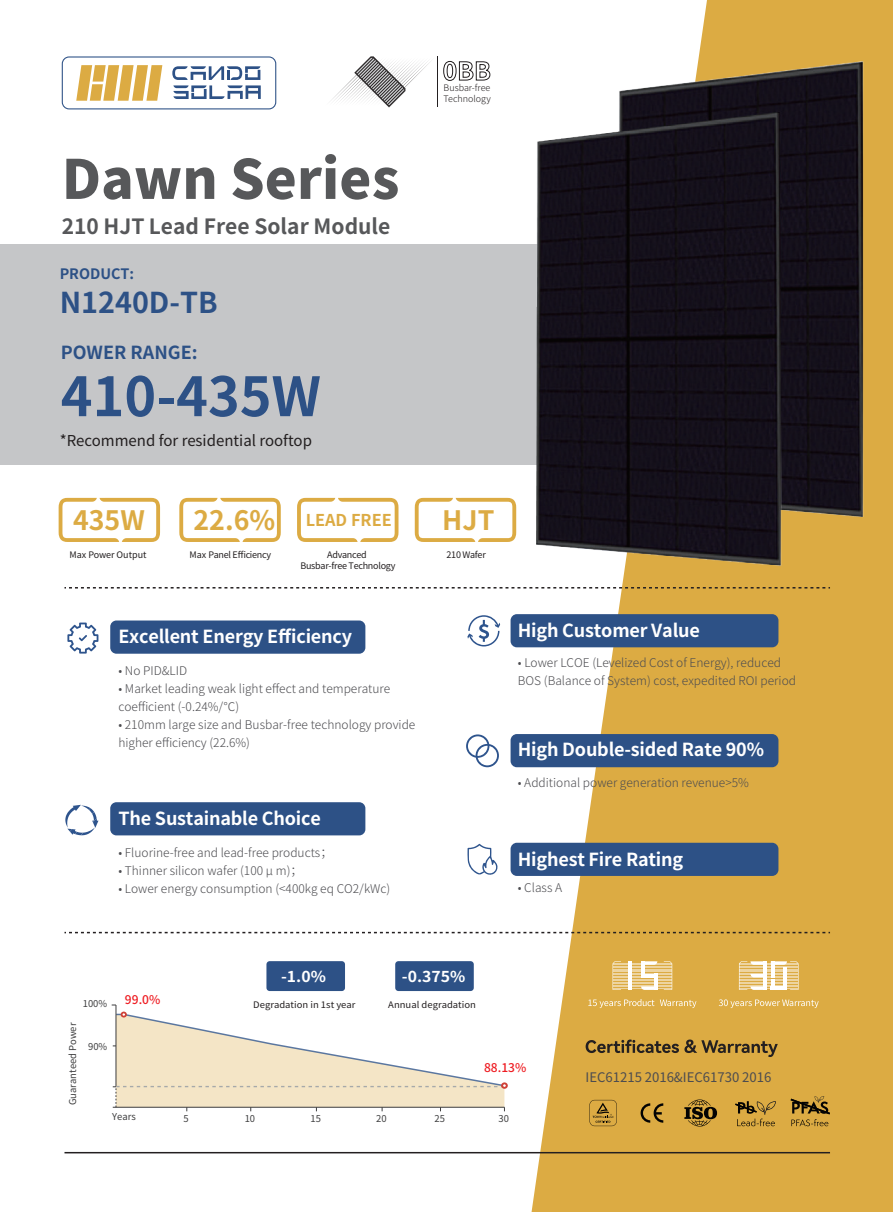
<style>
.page{position:relative;width:893px;height:1212px;background:#fff}
.page>*{position:absolute;margin:0;border:0;box-sizing:border-box;transform-origin:0 0}
.t1{font:800 54px "Source Han Sans CN";color:#57585a}
.t2{font:700 54px "Source Han Sans CN";color:#2d5186}
.t3{font:700 28.8px "Source Han Sans CN";color:#2d5186}
.t4{font:700 26.7px "Source Han Sans CN";color:#dcab43}
.t5{font:700 21px "Source Han Sans CN";color:#57585a}
.t6{font:700 18px "Source Han Sans CN";letter-spacing:-.01em;color:#fff}
.t7{font:700 18px "Source Han Sans CN";color:#2d5186}
.t8{font:700 16.35px "Source Han Sans CN";color:#dcab43}
.t9{font:15px "Source Han Sans CN";color:#231f20}
.t10{font:700 15px "Source Han Sans CN";color:#fff;scale:1.05 1}
.t11{font:700 14.4px "Source Han Sans CN";color:#2d5186}
.t12{font:13.2px "Source Han Sans CN";color:#4c4c50}
.t13{font:300 12px/18px "Source Han Sans CN";color:#4c4c50}
.t14{font:500 12px "Source Han Sans CN";color:#ee1d23}
.t15{font:9.45px "Source Han Sans CN";color:#3e3e3f}
.t16{font:9px/10.8px "Source Han Sans CN";letter-spacing:-.02em;color:#231f20;text-align:center}
.t17{font:9px "Source Han Sans CN";color:#231f20;scale:1.05 1}
.t18{font:300 9px/10.8px "Source Han Sans CN";color:#231f20}
.t19{font:9px "Source Han Sans CN";color:#231f20}
.s1{font-size:26.7px}
</style>
<div class="page">
<div style="left:0;top:244px;width:893px;height:220px;background:#c5c6c8"></div>
<svg style="left:532px;top:0;width:361px;height:1212px;background:#e0b65d"></svg>
<svg style="left:62px;top:56px;width:214px;height:53px"></svg>
<svg style="left:59px;top:498px;width:101px;height:44px"></svg>
<svg style="left:179px;top:498px;width:102px;height:44px"></svg>
<svg style="left:297px;top:498px;width:101px;height:44px"></svg>
<svg style="left:415px;top:498px;width:96px;height:44px"></svg>
<div style="left:110px;top:620px;width:255px;height:34px;background:#2d5186;border-radius:6px"></div>
<svg style="left:67px;top:622px;width:31px;height:31px"></svg>
<svg style="left:65px;top:805px;width:33px;height:31px"></svg>
<div style="left:110px;top:802px;width:255px;height:33px;background:#2d5186;border-radius:6px"></div>
<div style="left:511px;top:614px;width:267px;height:33px;background:#2d5186;border-radius:6px"></div>
<svg style="left:586px;top:1039px;width:192px;height:18px;background:#a68238"></svg>
<hr style="left:64px;top:1152px;width:766px;height:1px;background:#231f20">
<svg style="left:791px;top:1096px;width:39px;height:30px"></svg>
<svg style="left:735px;top:1101px;width:41px;height:25px"></svg>
<svg style="left:684px;top:1097px;width:33px;height:31px"></svg>
<svg style="left:641px;top:1103px;width:22px;height:20px"></svg>
<svg style="left:589px;top:1100px;width:28px;height:26px"></svg>
<svg style="left:466px;top:734px;width:33px;height:33px"></svg>
<div style="left:511px;top:734px;width:267px;height:33px;background:#2d5186;border-radius:6px"></div>
<svg style="left:467px;top:844px;width:31px;height:31px"></svg>
<div style="left:511px;top:843px;width:267px;height:33px;background:#2d5186;border-radius:6px"></div>
<hr style="left:116px;top:1005px;width:1px;height:82px;background:#3e3e3f">
<svg style="left:113px;top:1011px;width:393px;height:100px"></svg>
<div style="left:266px;top:961px;width:79px;height:30px;background:#2d5186;border-radius:3px"></div>
<div style="left:395px;top:961px;width:79px;height:30px;background:#2d5186;border-radius:3px"></div>
<svg style="left:443px;top:61px;width:48px;height:20px"></svg>
<svg style="left:332px;top:56px;width:99px;height:51px"></svg>
<hr style="left:437px;top:56px;width:1px;height:51px;background:#231f20">
<svg style="left:588px;top:999px;width:66px;height:9px"></svg>
<svg style="left:660px;top:999px;width:36px;height:9px"></svg>
<svg style="left:612px;top:961px;width:9px;height:29px"></svg>
<svg style="left:664px;top:961px;width:8px;height:29px"></svg>
<hr style="left:613px;top:963px;width:58px;height:1px;background:#fff">
<hr style="left:613px;top:964px;width:59px;height:1px;background:#fff">
<hr style="left:613px;top:966px;width:59px;height:1px;background:#fff">
<hr style="left:613px;top:967px;width:59px;height:1px;background:#fff">
<hr style="left:613px;top:969px;width:59px;height:1px;background:#fff">
<hr style="left:613px;top:970px;width:59px;height:1px;background:#fff">
<hr style="left:613px;top:972px;width:59px;height:1px;background:#fff">
<hr style="left:613px;top:973px;width:59px;height:1px;background:#fff">
<hr style="left:613px;top:975px;width:59px;height:1px;background:#fff">
<hr style="left:613px;top:976px;width:59px;height:1px;background:#fff">
<hr style="left:613px;top:978px;width:59px;height:1px;background:#fff">
<hr style="left:613px;top:979px;width:59px;height:1px;background:#fff">
<hr style="left:613px;top:981px;width:59px;height:1px;background:#fff">
<hr style="left:613px;top:982px;width:59px;height:1px;background:#fff">
<hr style="left:613px;top:983px;width:59px;height:1px;background:#fff">
<hr style="left:613px;top:985px;width:59px;height:1px;background:#fff">
<hr style="left:613px;top:986px;width:59px;height:1px;background:#fff">
<hr style="left:613px;top:988px;width:59px;height:1px;background:#fff">
<hr style="left:628px;top:961px;width:3px;height:29px;background:#fff">
<svg style="left:645px;top:961px;width:12px;height:4px"></svg>
<hr style="left:641px;top:974px;width:16px;height:3px;background:#fff">
<hr style="left:641px;top:961px;width:4px;height:16px;background:#fff">
<hr style="left:654px;top:974px;width:3px;height:16px;background:#fff">
<svg style="left:641px;top:986px;width:13px;height:4px"></svg>
<svg style="left:719px;top:999px;width:100px;height:9px"></svg>
<svg style="left:739px;top:961px;width:59px;height:29px"></svg>
<hr style="left:739px;top:963px;width:59px;height:1px;background:#fff">
<hr style="left:739px;top:964px;width:59px;height:1px;background:#fff">
<hr style="left:739px;top:966px;width:59px;height:1px;background:#fff">
<hr style="left:739px;top:967px;width:59px;height:1px;background:#fff">
<hr style="left:739px;top:969px;width:59px;height:1px;background:#fff">
<hr style="left:739px;top:970px;width:59px;height:1px;background:#fff">
<hr style="left:739px;top:972px;width:59px;height:1px;background:#fff">
<hr style="left:739px;top:973px;width:59px;height:1px;background:#fff">
<hr style="left:739px;top:975px;width:59px;height:1px;background:#fff">
<hr style="left:739px;top:976px;width:59px;height:1px;background:#fff">
<hr style="left:739px;top:978px;width:59px;height:1px;background:#fff">
<hr style="left:739px;top:979px;width:59px;height:1px;background:#fff">
<hr style="left:739px;top:981px;width:59px;height:1px;background:#fff">
<hr style="left:739px;top:982px;width:59px;height:1px;background:#fff">
<hr style="left:739px;top:983px;width:59px;height:1px;background:#fff">
<hr style="left:739px;top:985px;width:59px;height:1px;background:#fff">
<hr style="left:739px;top:986px;width:59px;height:1px;background:#fff">
<hr style="left:739px;top:988px;width:59px;height:1px;background:#fff">
<svg style="left:64px;top:932px;width:766px;height:1px"></svg>
<svg style="left:64px;top:587px;width:766px;height:1px"></svg>
<img style="left:511px;top:44px;width:379px;height:536px">
<div style="left:796px;top:567px;width:18px;height:13px;background:#dcab43"></div>
<div style="left:875px;top:524px;width:18px;height:13px;background:#dcab43"></div>
<svg style="left:467px;top:615px;width:33px;height:31px"></svg>
<h1 class="t1" style="left:62px;top:149px;width:339px">Dawn Series</h1>
<h3 class="t5" style="left:62px;top:214px;width:330px">210 HJT Lead Free Solar Module</h3>
<p class="t11" style="left:60px;top:265px;width:76px">PRODUCT:</p>
<h2 class="t3" style="left:60px;top:286px;width:159px">N1240D-TB</h2>
<h3 class="t7" style="left:61px;top:342px;width:138px">POWER RANGE:</h3>
<h1 class="t2" style="left:61px;top:366px;width:262px">410-435W</h1>
<p class="t9" style="left:60px;top:432px;width:254px">*Recommend for residential rooftop</p>
<p class="t18" style="left:444px;top:83px;width:49px">Busbar-free<br>Technology</p>
<h3 class="t4" style="left:73px;top:505px;width:73px">435W</h3>
<h3 class="t8" style="left:194px;top:510px;width:200px"><span class="s1">22.6%</span> LEAD FREE</h3>
<h3 class="t4" style="left:442px;top:505px;width:54px">HJT</h3>
<p class="t19" style="left:70px;top:550px;width:79px">Max Power Output</p>
<p class="t16" style="left:189px;top:550px;width:83px">Max Panel Efficiency</p>
<p class="t16" style="left:447px;top:550px;width:41px">210 Wafer</p>
<p class="t16" style="left:300px;top:550px;width:96px">Advanced<br>Busbar-free Technology</p>
<h3 class="t6" style="left:118px;top:626px;width:235px">Excellent Energy Efficiency</h3>
<p class="t13" style="left:118px;top:662px;width:70px">• No PID&amp;LID</p>
<p class="t13" style="left:118px;top:680px;width:273px">• Market leading weak light effect and temperature coefficient (-0.24%/℃)</p>
<p class="t13" style="left:118px;top:716px;width:298px">• 210mm large size and Busbar-free technology provide higher efficiency (22.6%)</p>
<h3 class="t6" style="left:118px;top:808px;width:204px">The Sustainable Choice</h3>
<p class="t13" style="left:118px;top:843px;width:215px">• Fluorine-free and lead-free products；</p>
<p class="t13" style="left:118px;top:861px;width:186px">• Thinner silicon wafer (100 μ m)；</p>
<p class="t13" style="left:118px;top:879px;width:273px">• Lower energy consumption (&lt;400kg eq CO2/kWc)</p>
<p class="t15" style="left:83px;top:999px;width:26px">100%</p>
<p class="t14" style="left:125px;top:992px;width:37px">99.0%</p>
<p class="t10" style="left:281px;top:968px;width:44px">-1.0%</p>
<p class="t10" style="left:402px;top:968px;width:62px">-0.375%</p>
<p class="t17" style="left:253px;top:999px;width:99px">Degradation in 1st year</p>
<p class="t17" style="left:388px;top:999px;width:85px">Annual degradation</p>
<h3 class="t6" style="left:518px;top:621px;width:184px">High Customer Value</h3>
<p class="t13" style="left:518px;top:654px;width:280px">• Lower LCOE (Levelized Cost of Energy), reduced<br>BOS (Balance of System) cost, expedited ROI period</p>
<h3 class="t6" style="left:518px;top:739px;width:248px">High Double-sided Rate 90%</h3>
<p class="t13" style="left:518px;top:774px;width:233px">• Additional power generation revenue&gt;5%</p>
<h3 class="t6" style="left:518px;top:849px;width:167px">Highest Fire Rating</h3>
<p class="t13" style="left:518px;top:878px;width:46px">• Class A</p>
<p class="t15" style="left:67px;top:1105px;width:84px;rotate:-90deg">Guaranteed Power</p>
<p class="t15" style="left:88px;top:1041px;width:21px">90%</p>
<p class="t14" style="left:484px;top:1060px;width:44px">88.13%</p>
<p class="t15" style="left:112px;top:1111px;width:25px">Years</p>
<p class="t15" style="left:183px;top:1113px;width:7px">5</p>
<p class="t15" style="left:245px;top:1113px;width:12px">10</p>
<p class="t15" style="left:310px;top:1113px;width:12px">15</p>
<p class="t15" style="left:376px;top:1113px;width:12px">20</p>
<p class="t15" style="left:434px;top:1113px;width:12px">25</p>
<p class="t15" style="left:498px;top:1113px;width:12px">30</p>
<p class="t12" style="left:586px;top:1070px;width:187px">IEC61215 2016&amp;IEC61730 2016</p>
</div>
